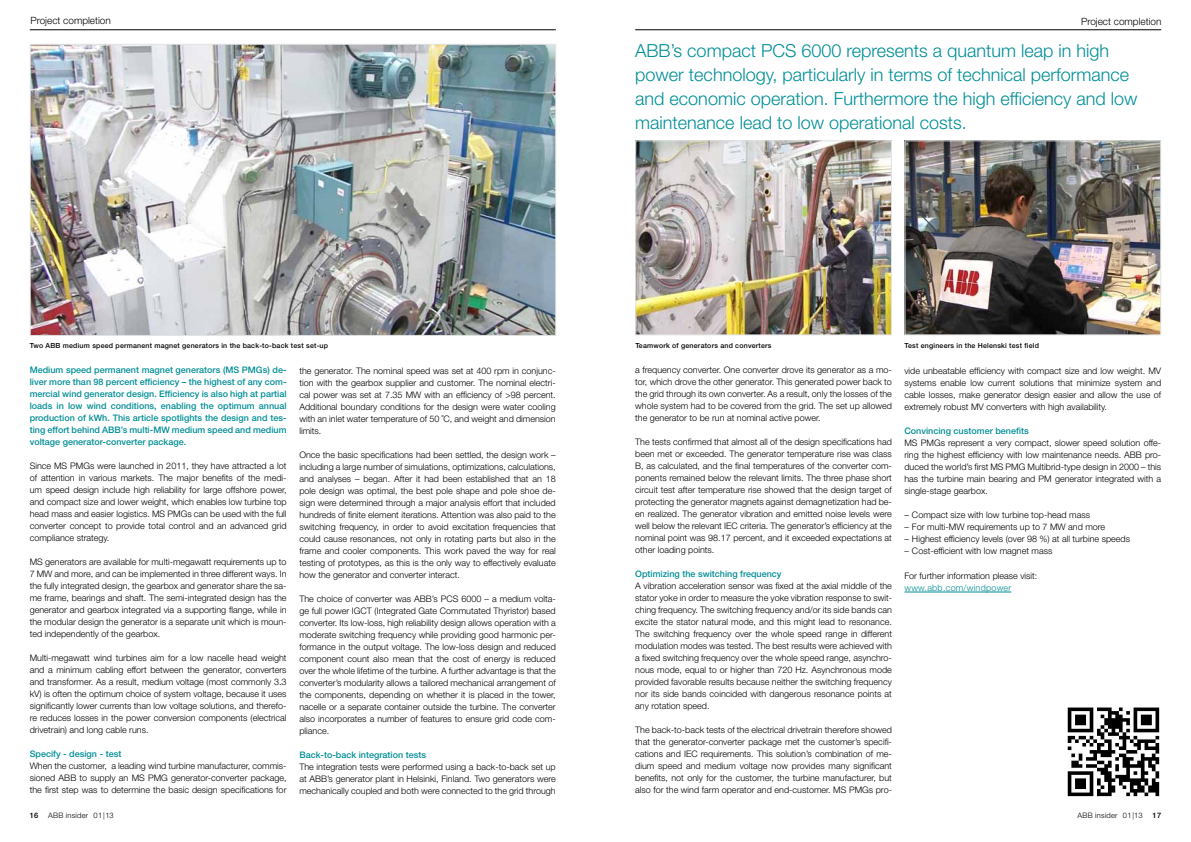
<style>
.page{position:relative;width:1191px;height:842px;background:#fff}
.page>*{position:absolute;margin:0;border:0;box-sizing:border-box;transform-origin:0 0}
.t1{font:300 18px/24px "Helvetica Neue LT Std";color:#008e96}
.t2{font:300 10px "Helvetica Neue LT Std";color:#000}
.t3{font:300 9px/12px "Helvetica Neue LT Std";color:#000;text-align:justify}
.t4{font:500 9px/12px "Helvetica Neue LT Std";color:#008e96;text-align:justify}
.t5{font:300 9px "Helvetica Neue LT Std";letter-spacing:.025em;color:#008e96}
.t6{font:300 7.5px "Helvetica Neue LT Std";letter-spacing:.03em;color:#000}
.t7{font:500 7.5px "Helvetica Neue LT Std";color:#000}
.t8{font:500 7px "Helvetica Neue LT Std";letter-spacing:.03em;color:#000}
</style>
<div class="page">
<hr style="left:30px;top:30px;width:526px;height:1px;background:#000">
<hr style="left:635px;top:30px;width:526px;height:1px;background:#000">
<img style="left:637px;top:142px;width:253px;height:191px">
<div style="left:635px;top:140px;width:257px;height:195px;border:1px solid #e3e4e4"></div>
<img style="left:1067px;top:707px;width:92px;height:90px">
<img style="left:32px;top:46px;width:522px;height:288px">
<div style="left:30px;top:44px;width:526px;height:292px;border:1px solid #e3e4e4"></div>
<hr style="left:904px;top:592px;width:107px;height:1px;background:#008e96">
<img style="left:906px;top:142px;width:253px;height:191px">
<div style="left:904px;top:140px;width:257px;height:195px;border:1px solid #e3e4e4"></div>
<p class="t2" style="left:30px;top:15px;width:82px">Project completion</p>
<p class="t2" style="left:1081px;top:15px;width:82px">Project completion</p>
<h1 class="t1" style="left:635px;top:38px;width:504px">ABB’s compact PCS 6000 represents a quantum leap in high power technology, particularly in terms of technical performance and economic operation. Furthermore the high efficiency and low maintenance lead to low operational costs.</h1>
<p class="t8" style="left:30px;top:342px;width:300px">Two ABB medium speed permanent magnet generators in the back-to-back test set-up</p>
<p class="t4" style="left:30px;top:364px;width:258px">Medium speed permanent magnet generators (MS PMGs) de&shy;liver more than 98 percent efficiency – the highest of any com&shy;mercial wind generator design. Efficiency is also high at partial loads in low wind conditions, enabling the optimum annual production of kWh. This article spotlights the design and tes&shy;ting effort behind ABB’s multi-MW medium speed and medium voltage generator-converter package.</p>
<p class="t3" style="left:30px;top:460px;width:258px">Since MS PMGs were launched in 2011, they have attracted a lot of attention in various markets. The major benefits of the medi&shy;um speed design include high reliability for large offshore power, and compact size and lower weight, which enables low turbine top head mass and easier logistics. MS PMGs can be used with the full converter concept to provide total control and an advanced grid compliance strategy.</p>
<p class="t3" style="left:30px;top:556px;width:258px">MS generators are available for multi-megawatt requirements up to 7 MW and more, and can be implemented in three different ways. In the fully integrated design, the gearbox and generator share the sa&shy;me frame, bearings and shaft. The semi-integrated design has the generator and gearbox integrated via a supporting flange, while in the modular design the generator is a separate unit which is moun&shy;ted independently of the gearbox.</p>
<p class="t3" style="left:30px;top:652px;width:258px">Multi-megawatt wind turbines aim for a low nacelle head weight and a minimum cabling effort between the generator, converters and transformer. As a result, medium voltage (most commonly 3.3 kV) is often the optimum choice of system voltage, because it uses significantly lower currents than low voltage solutions, and therefo&shy;re reduces losses in the power conversion components (electrical drivetrain) and long cable runs.</p>
<p class="t4" style="left:30px;top:748px;width:93px">Specify - design - test</p>
<p class="t3" style="left:30px;top:760px;width:258px">When the customer, a leading wind turbine manufacturer, commis&shy;sioned ABB to supply an MS PMG generator-converter package, the first step was to determine the basic design specifications for</p>
<p class="t3" style="left:299px;top:364px;width:258px">the generator. The nominal speed was set at 400 rpm in conjunc&shy;tion with the gearbox supplier and customer. The nominal electri&shy;cal power was set at 7.35 MW with an efficiency of &gt;98 percent.<br>Additional boundary conditions for the design were water cooling with an inlet water temperature of 50 ˚C, and weight and dimension limits.</p>
<p class="t3" style="left:299px;top:448px;width:258px">Once the basic specifications had been settled, the design work – including a large number of simulations, optimizations, calculations, and analyses – began. After it had been established that an 18 pole design was optimal, the best pole shape and pole shoe de&shy;sign were determined through a major analysis effort that included hundreds of finite element iterations. Attention was also paid to the switching frequency, in order to avoid excitation frequencies that could cause resonances, not only in rotating parts but also in the frame and cooler components. This work paved the way for real testing of prototypes, as this is the only way to effectively evaluate how the generator and converter interact.</p>
<p class="t3" style="left:299px;top:592px;width:258px">The choice of converter was ABB’s PCS 6000 – a medium volta&shy;ge full power IGCT (Integrated Gate Commutated Thyristor) based converter. Its low-loss, high reliability design allows operation with a moderate switching frequency while providing good harmonic per&shy;formance in the output voltage. The low-loss design and reduced component count also mean that the cost of energy is reduced over the whole lifetime of the turbine. A further advantage is that the converter’s modularity allows a tailored mechanical arrangement of the components, depending on whether it is placed in the tower, nacelle or a separate container outside the turbine. The converter also incorporates a number of features to ensure grid code com&shy;pliance.</p>
<p class="t4" style="left:299px;top:748px;width:128px">Back-to-back integration tests</p>
<p class="t3" style="left:299px;top:760px;width:258px">The integration tests were performed using a back-to-back set up at ABB’s generator plant in Helsinki, Finland. Two generators were mechanically coupled and both were connected to the grid through</p>
<p class="t8" style="left:635px;top:341px;width:138px">Teamwork of generators and converters</p>
<p class="t8" style="left:904px;top:341px;width:136px">Test engineers in the Helenski test field</p>
<p class="t3" style="left:635px;top:363px;width:258px">a frequency converter. One converter drove its generator as a mo&shy;tor, which drove the other generator. This generated power back to the grid through its own converter. As a result, only the losses of the whole system had to be covered from the grid. The set up allowed the generator to be run at nominal active power.</p>
<p class="t3" style="left:635px;top:435px;width:258px">The tests confirmed that almost all of the design specifications had been met or exceeded. The generator temperature rise was class B, as calculated, and the final temperatures of the converter com&shy;ponents remained below the relevant limits. The three phase short circuit test after temperature rise showed that the design target of protecting the generator magnets against demagnetization had be&shy;en realized. The generator vibration and emitted noise levels were well below the relevant IEC criteria. The generator’s efficiency at the nominal point was 98.17 percent, and it exceeded expectations at other loading points.</p>
<p class="t4" style="left:635px;top:567px;width:148px">Optimizing the switching frequency</p>
<p class="t3" style="left:635px;top:579px;width:258px">A vibration acceleration sensor was fixed at the axial middle of the stator yoke in order to measure the yoke vibration response to swit&shy;ching frequency. The switching frequency and/or its side bands can excite the stator natural mode, and this might lead to resonance.<br>The switching frequency over the whole speed range in different modulation modes was tested. The best results were achieved with a fixed switching frequency over the whole speed range, asynchro&shy;nous mode, equal to or higher than 720 Hz. Asynchronous mode provided favorable results because neither the switching frequency nor its side bands coincided with dangerous resonance points at any rotation speed.</p>
<p class="t3" style="left:635px;top:723px;width:258px">The back-to-back tests of the electrical drivetrain therefore showed that the generator-converter package met the customer’s specifi&shy;cations and IEC requirements. This solution’s combination of me&shy;dium speed and medium voltage now provides many significant benefits, not only for the customer, the turbine manufacturer, but also for the wind farm operator and end-customer. MS PMGs pro-</p>
<p class="t3" style="left:904px;top:365px;width:258px">vide unbeatable efficiency with compact size and low weight. MV systems enable low current solutions that minimize system and cable losses, make generator design easier and allow the use of extremely robust MV converters with high availability.</p>
<p class="t4" style="left:904px;top:425px;width:126px">Convincing customer benefits</p>
<p class="t3" style="left:904px;top:437px;width:258px">MS PMGs represent a very compact, slower speed solution offe&shy;ring the highest efficiency with low maintenance needs. ABB pro&shy;duced the world’s first MS PMG Multibrid-type design in 2000 – this has the turbine main bearing and PM generator integrated with a single-stage gearbox.</p>
<p class="t3" style="left:904px;top:509px;width:187px">– Compact size with low turbine top-head mass</p>
<p class="t3" style="left:904px;top:521px;width:202px">– For multi-MW requirements up to 7 MW and more</p>
<p class="t3" style="left:904px;top:533px;width:227px">– Highest efficiency levels (over 98 %) at all turbine speeds</p>
<p class="t3" style="left:904px;top:545px;width:149px">– Cost-efficient with low magnet mass</p>
<p class="t3" style="left:904px;top:569px;width:134px">For further information please visit:</p>
<p class="t5" style="left:904px;top:582px;width:108px">www.abb.com/windpower</p>
<p class="t7" style="left:30px;top:811px;width:10px">16</p>
<p class="t6" style="left:48px;top:811px;width:67px">ABB insider 01|13</p>
<p class="t6" style="left:1077px;top:811px;width:67px">ABB insider 01|13</p>
<p class="t7" style="left:1152px;top:811px;width:10px">17</p>
</div>
